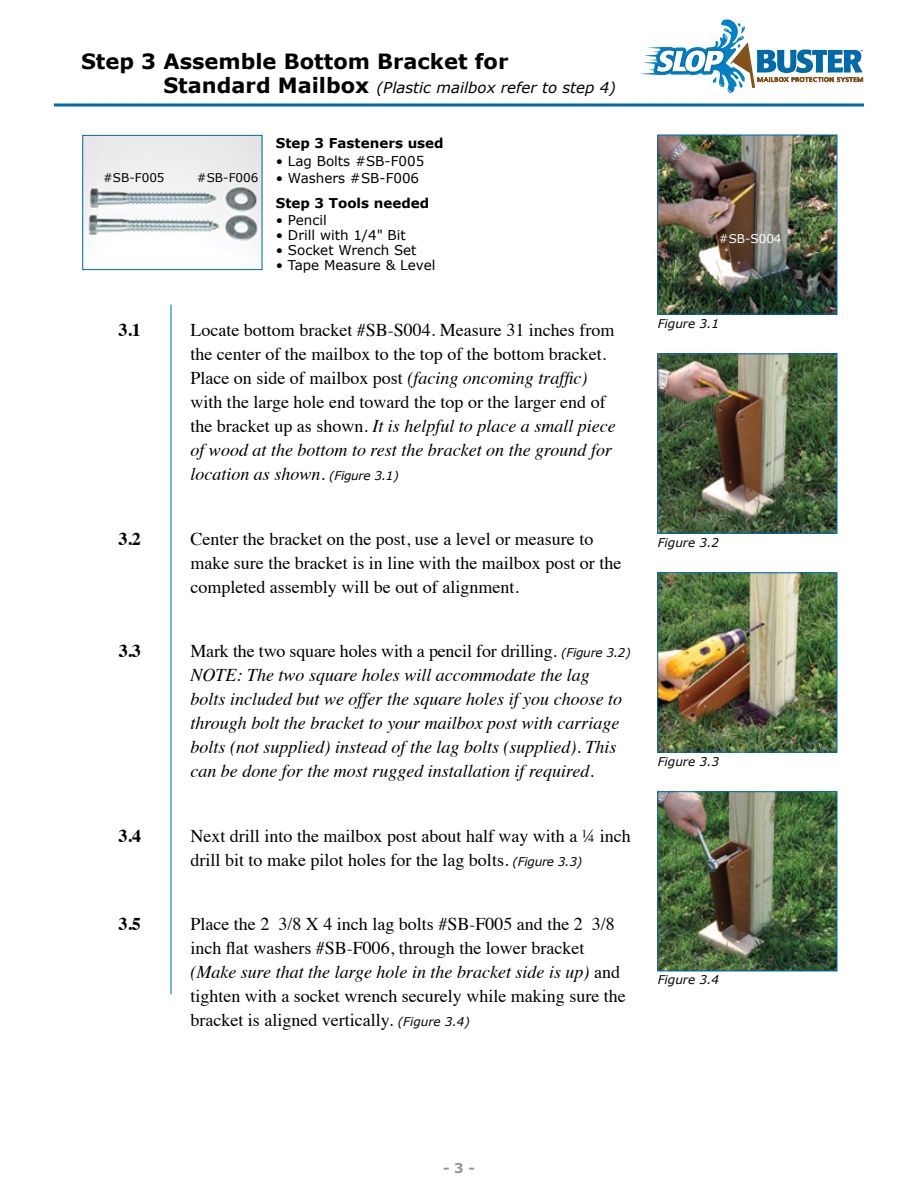
<style>
.page{position:relative;width:918px;height:1188px;background:#fff}
.page>*{position:absolute;margin:0;border:0;box-sizing:border-box;transform-origin:0 0}
.t1{font:700 21px "Verdana";color:#000}
.t2{font:18px/24px "Times";color:#000}
.t3{font:italic 18px/24px "Times";color:#000}
.t4{font:700 18px "Times";color:#000}
.t5{font:italic 15px "Verdana";color:#000}
.t6{font:13.5px "Verdana";color:#000}
.t7{font:700 13.5px "Verdana";color:#000}
.t8{font:700 13.5px "Verdana";color:#939598}
.t9{font:italic 12px "Verdana";color:#000}
.t10{font:12px "Verdana";color:#000}
.t11{font:12px "Verdana";color:#fff}
.s1{font-weight:700;font-style:normal;font-size:21px}
.s2{font-style:italic}
.s3{font-family:"Verdana";font-style:italic;font-size:12px}
.s4{font-style:normal}
.s5{font-family:"Verdana";font-size:12px}
</style>
<div class="page">
<img style="left:659px;top:137px;width:176px;height:176px">
<div style="left:657px;top:135px;width:180px;height:180px;border:1px solid #0069aa"></div>
<img style="left:84px;top:137px;width:176px;height:105px">
<div style="left:82px;top:135px;width:180px;height:135px;border:1px solid #0069aa"></div>
<img style="left:659px;top:356px;width:176px;height:176px">
<div style="left:657px;top:354px;width:180px;height:180px;border:1px solid #0069aa"></div>
<img style="left:659px;top:574px;width:176px;height:176px">
<div style="left:657px;top:572px;width:180px;height:180px;border:1px solid #0069aa"></div>
<img style="left:659px;top:793px;width:176px;height:176px">
<div style="left:657px;top:791px;width:180px;height:180px;border:1px solid #0069aa"></div>
<hr style="left:54px;top:104px;width:810px;height:2px;background:#0069aa">
<svg style="left:641px;top:19px;width:222px;height:74px"></svg>
<hr style="left:171px;top:304px;width:1px;height:690px;background:#0069aa">
<p class="t1" style="left:81px;top:48px;width:429px">Step 3 Assemble Bottom Bracket for</p>
<p class="t5" style="left:163px;top:78px;width:454px"><span class="s1">Standard Mailbox</span> (Plastic mailbox refer to step 4)</p>
<p class="t10" style="left:103px;top:170px;width:63px">#SB-F005</p>
<p class="t10" style="left:197px;top:170px;width:63px">#SB-F006</p>
<p class="t7" style="left:276px;top:135px;width:169px">Step 3 Fasteners used</p>
<p class="t6" style="left:276px;top:152px;width:150px">• Lag Bolts #SB-F005</p>
<p class="t6" style="left:276px;top:170px;width:145px">• Washers #SB-F006</p>
<p class="t7" style="left:276px;top:194px;width:155px">Step 3 Tools needed</p>
<p class="t6" style="left:276px;top:212px;width:52px">• Pencil</p>
<p class="t6" style="left:276px;top:227px;width:132px">• Drill with 1/4" Bit</p>
<p class="t6" style="left:276px;top:242px;width:142px">• Socket Wrench Set</p>
<p class="t6" style="left:276px;top:257px;width:161px">• Tape Measure &amp; Level</p>
<p class="t4" style="left:118px;top:313px;width:24px">3.1</p>
<p class="t2" style="left:190px;top:317px;width:427px">Locate bottom bracket #SB-S004. Measure 31 inches from the center of the mailbox to the top of the bottom bracket.<br>Place on side of mailbox post <span class="s2">(facing oncoming traffic) </span>with the large hole end toward the top or the larger end of the bracket up as shown. <span class="s2">It is helpful to place a small piece of wood at the bottom to rest the bracket on the ground for location as shown.</span> <span class="s3">(Figure 3.1)</span></p>
<p class="t4" style="left:118px;top:521px;width:24px">3.2</p>
<p class="t2" style="left:190px;top:525px;width:432px">Center the bracket on the post, use a level or measure to make sure the bracket is in line with the mailbox post or the completed assembly will be out of alignment.</p>
<p class="t4" style="left:119px;top:634px;width:24px">3.3</p>
<p class="t3" style="left:190px;top:638px;width:442px"><span class="s4">Mark the two square holes with a pencil for drilling.</span> <span class="s5">(Figure 3.2)<br></span>NOTE: The two square holes will accommodate the lag<br>bolts included but we offer the square holes if you choose to through bolt the bracket to your mailbox post with carriage bolts (not supplied) instead of the lag bolts (supplied). This can be done for the most rugged installation if required.</p>
<p class="t4" style="left:119px;top:818px;width:24px">3.4</p>
<p class="t2" style="left:191px;top:822px;width:442px">Next drill into the mailbox post about half way with a ¼ inch drill bit to make pilot holes for the lag bolts. <span class="s3">(Figure 3.3)</span></p>
<p class="t4" style="left:118px;top:907px;width:24px">3.5</p>
<p class="t2" style="left:190px;top:911px;width:437px">Place the 2 3/8 X 4 inch lag bolts #SB-F005 and the 2 3/8 inch flat washers #SB-F006, through the lower bracket <span class="s2">(Make sure that the large hole in the bracket side is up)</span> and tighten with a socket wrench securely while making sure the bracket is aligned vertically. <span class="s3">(Figure 3.4)</span></p>
<p class="t11" style="left:719px;top:231px;width:64px">#SB-S004</p>
<p class="t9" style="left:658px;top:316px;width:63px">Figure 3.1</p>
<p class="t9" style="left:658px;top:535px;width:63px">Figure 3.2</p>
<p class="t9" style="left:658px;top:754px;width:63px">Figure 3.3</p>
<p class="t9" style="left:658px;top:972px;width:63px">Figure 3.4</p>
<p class="t8" style="left:443px;top:1160px;width:33px">- 3 -</p>
</div>
